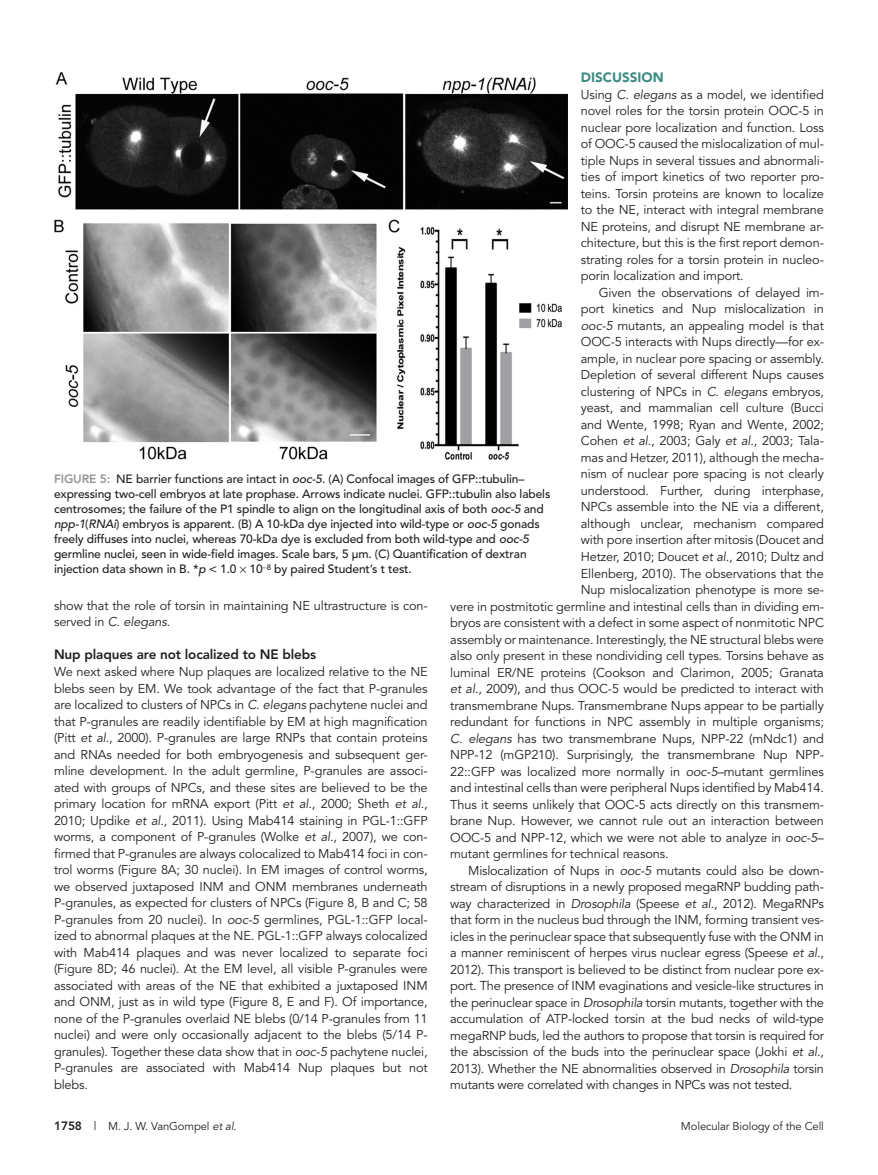
<style>
.page{position:relative;width:878px;height:1175px;background:#fff}
.page>*{position:absolute;margin:0;border:0;box-sizing:border-box;transform-origin:0 0}
.t1{font:800 13.5px "Avenir";letter-spacing:-.01em;color:#231f20}
.t2{font:900 13.5px "Avenir";color:#3e8c83}
.Para{font:12.75px/16.5px "Avenir";letter-spacing:-.01em;color:#231f20;text-align:justify}
.ParaFL{font:12.75px/16.5px "Avenir";letter-spacing:-.01em;color:#231f20;text-align:justify}
.FigCaption{font:500 12px/15px "Avenir";letter-spacing:-.01em;color:#231f20}
.t3{font:11.25px "Avenir";letter-spacing:-.01em;color:#231f20}
.s1{font-style:italic}
.s2{font-weight:800;color:#939598}
.s3{font-weight:800;font-size:12px}
.s4{font-size:12px}
</style>
<div class="page">
<img style="left:54px;top:72px;width:513px;height:387px">
<h1 class="t2" style="left:580px;top:69px;width:84px">DISCUSSION</h1>
<p class="ParaFL" style="left:580px;top:86px;width:245px">Using <span class="s1">C. elegans</span> as a model, we identified novel roles for the torsin protein OOC-5 in nuclear pore localization and function. Loss of OOC-5 caused the mislocalization of mul&shy;tiple Nups in several tissues and abnormali&shy;ties of import kinetics of two reporter pro&shy;teins. Torsin proteins are known to localize to the NE, interact with integral membrane NE proteins, and disrupt NE membrane ar&shy;chitecture, but this is the first report demon&shy;strating roles for a torsin protein in nucleo&shy;porin localization and import.</p>
<p class="Para" style="left:598px;top:284px;width:227px">Given the observations of delayed im-</p>
<p class="Para" style="left:580px;top:301px;width:244px">port kinetics and Nup mislocalization in</p>
<p class="Para" style="left:580px;top:317px;width:245px"><span class="s1">ooc-5</span> mutants, an appealing model is that</p>
<p class="Para" style="left:580px;top:334px;width:245px">OOC-5 interacts with Nups directly—for ex-</p>
<p class="Para" style="left:580px;top:350px;width:245px">ample, in nuclear pore spacing or assembly.</p>
<p class="Para" style="left:580px;top:367px;width:245px">Depletion of several different Nups causes</p>
<p class="Para" style="left:580px;top:383px;width:245px">clustering of NPCs in <span class="s1">C. elegans</span> embryos,</p>
<p class="Para" style="left:580px;top:400px;width:244px">yeast, and mammalian cell culture (Bucci</p>
<p class="Para" style="left:580px;top:416px;width:245px">and Wente, 1998; Ryan and Wente, 2002;</p>
<p class="Para" style="left:580px;top:433px;width:245px">Cohen <span class="s1">et al</span>., 2003; Galy <span class="s1">et al</span>., 2003; Tala-</p>
<p class="Para" style="left:580px;top:449px;width:245px">mas and Hetzer, 2011), although the mecha-</p>
<p class="Para" style="left:580px;top:466px;width:245px">nism of nuclear pore spacing is not clearly</p>
<p class="Para" style="left:580px;top:482px;width:245px">understood. Further, during interphase,</p>
<p class="Para" style="left:580px;top:499px;width:244px">NPCs assemble into the NE via a different,</p>
<p class="Para" style="left:580px;top:515px;width:245px">although unclear, mechanism compared</p>
<p class="Para" style="left:580px;top:532px;width:244px">with pore insertion after mitosis (Doucet and</p>
<p class="Para" style="left:580px;top:548px;width:245px">Hetzer, 2010; Doucet <span class="s1">et al</span>., 2010; Dultz and</p>
<p class="Para" style="left:580px;top:565px;width:244px">Ellenberg, 2010). The observations that the</p>
<p class="Para" style="left:580px;top:581px;width:245px">Nup mislocalization phenotype is more se-</p>
<p class="Para" style="left:450px;top:598px;width:375px">vere in postmitotic germline and intestinal cells than in dividing em-</p>
<p class="Para" style="left:450px;top:614px;width:375px">bryos are consistent with a defect in some aspect of nonmitotic NPC</p>
<p class="Para" style="left:450px;top:631px;width:375px">assembly or maintenance. Interestingly, the NE structural blebs were</p>
<p class="Para" style="left:450px;top:647px;width:375px">also only present in these nondividing cell types. Torsins behave as</p>
<p class="Para" style="left:450px;top:664px;width:375px">luminal ER/NE proteins (Cookson and Clarimon, 2005; Granata</p>
<p class="Para" style="left:450px;top:680px;width:375px"><span class="s1">et al</span>., 2009), and thus OOC-5 would be predicted to interact with</p>
<p class="Para" style="left:450px;top:697px;width:375px">transmembrane Nups. Transmembrane Nups appear to be partially</p>
<p class="Para" style="left:450px;top:713px;width:375px">redundant for functions in NPC assembly in multiple organisms;</p>
<p class="Para" style="left:450px;top:730px;width:375px"><span class="s1">C. elegans</span> has two transmembrane Nups, NPP-22 (mNdc1) and</p>
<p class="Para" style="left:450px;top:746px;width:375px">NPP-12 (mGP210). Surprisingly, the transmembrane Nup NPP-</p>
<p class="Para" style="left:450px;top:763px;width:375px">22::GFP was localized more normally in <span class="s1">ooc-5</span>–mutant germlines</p>
<p class="Para" style="left:450px;top:779px;width:375px">and intestinal cells than were peripheral Nups identified by Mab414.</p>
<p class="Para" style="left:450px;top:796px;width:375px">Thus it seems unlikely that OOC-5 acts directly on this transmem-</p>
<p class="Para" style="left:450px;top:812px;width:375px">brane Nup. However, we cannot rule out an interaction between</p>
<p class="Para" style="left:450px;top:829px;width:375px">OOC-5 and NPP-12, which we were not able to analyze in <span class="s1">ooc-5</span>–</p>
<p class="Para" style="left:450px;top:845px;width:220px">mutant germlines for technical reasons.</p>
<p class="Para" style="left:450px;top:862px;width:375px;text-indent:18px">Mislocalization of Nups in <span class="s1">ooc-5</span> mutants could also be down&shy;stream of disruptions in a newly proposed megaRNP budding path&shy;way characterized in <span class="s1">Drosophila</span> (Speese <span class="s1">et al</span>., 2012). MegaRNPs that form in the nucleus bud through the INM, forming transient ves&shy;icles in the perinuclear space that subsequently fuse with the ONM in a manner reminiscent of herpes virus nuclear egress (Speese <span class="s1">et al</span>., 2012). This transport is believed to be distinct from nuclear pore ex&shy;port. The presence of INM evaginations and vesicle-like structures in the perinuclear space in <span class="s1">Drosophila</span> torsin mutants, together with the accumulation of ATP-locked torsin at the bud necks of wild-type megaRNP buds, led the authors to propose that torsin is required for the abscission of the buds into the perinuclear space (Jokhi <span class="s1">et al</span>., 2013). Whether the NE abnormalities observed in <span class="s1">Drosophila</span> torsin mutants were correlated with changes in NPCs was not tested.</p>
<p class="FigCaption" style="left:54px;top:472px;width:498px"><span class="s2">FIGURE 5:</span> NE barrier functions are intact in <span class="s1">ooc-5</span>. (A) Confocal images of GFP::tubulin– expressing two-cell embryos at late prophase. Arrows indicate nuclei. GFP::tubulin also labels centrosomes; the failure of the P1 spindle to align on the longitudinal axis of both <span class="s1">ooc-5</span> and <span class="s1">npp-1</span>(<span class="s1">RNAi</span>) embryos is apparent. (B) A 10-kDa dye injected into wild-type or <span class="s1">ooc-5</span> gonads freely diffuses into nuclei, whereas 70-kDa dye is excluded from both wild-type and <span class="s1">ooc-5 </span>germline nuclei, seen in wide-field images. Scale bars, 5 μm. (C) Quantification of dextran injection data shown in B. *<span class="s1">p</span> &lt; 1.0 10−<sup>8</sup> by paired Student’s t test.</p>
<p class="Para" style="left:54px;top:597px;width:375px">show that the role of torsin in maintaining NE ultrastructure is con&shy;served in <span class="s1">C. elegans</span>.</p>
<h2 class="t1" style="left:54px;top:647px;width:264px">Nup plaques are not localized to NE blebs</h2>
<p class="ParaFL" style="left:54px;top:663px;width:375px">We next asked where Nup plaques are localized relative to the NE blebs seen by EM. We took advantage of the fact that P-granules are localized to clusters of NPCs in <span class="s1">C. elegans</span> pachytene nuclei and that P-granules are readily identifiable by EM at high magnification (Pitt <span class="s1">et al</span>., 2000). P-granules are large RNPs that contain proteins and RNAs needed for both embryogenesis and subsequent ger&shy;mline development. In the adult germline, P-granules are associ&shy;ated with groups of NPCs, and these sites are believed to be the primary location for mRNA export (Pitt <span class="s1">et al</span>., 2000; Sheth <span class="s1">et al</span>., 2010; Updike <span class="s1">et al</span>., 2011). Using Mab414 staining in PGL-1::GFP worms, a component of P-granules (Wolke <span class="s1">et al</span>., 2007), we con&shy;firmed that P-granules are always colocalized to Mab414 foci in con&shy;trol worms (Figure 8A; 30 nuclei). In EM images of control worms, we observed juxtaposed INM and ONM membranes underneath P-granules, as expected for clusters of NPCs (Figure 8, B and C; 58<br>P-granules from 20 nuclei). In <span class="s1">ooc-5</span> germlines, PGL-1::GFP local&shy;ized to abnormal plaques at the NE. PGL-1::GFP always colocalized with Mab414 plaques and was never localized to separate foci (Figure 8D; 46 nuclei). At the EM level, all visible P-granules were associated with areas of the NE that exhibited a juxtaposed INM and ONM, just as in wild type (Figure 8, E and F). Of importance, none of the P-granules overlaid NE blebs (0/14 P-granules from 11 nuclei) and were only occasionally adjacent to the blebs (5/14 P&shy;granules). Together these data show that in <span class="s1">ooc-5</span> pachytene nuclei, P-granules are associated with Mab414 Nup plaques but not blebs.</p>
<p class="t3" style="left:54px;top:1119px;width:184px"><span class="s3">1758</span> <span class="s4">|</span> M. J. W. VanGompel <span class="s1">et al</span>.</p>
<p class="t3" style="left:681px;top:1119px;width:144px">Molecular Biology of the Cell</p>
</div>
